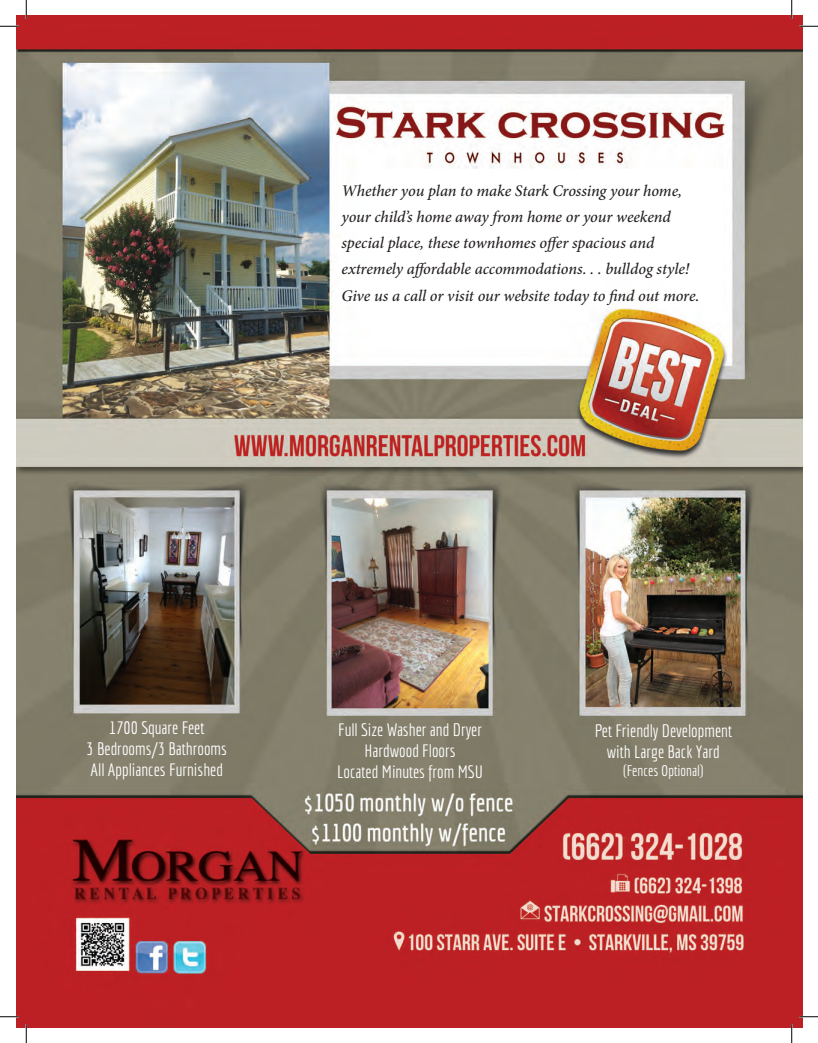
<style>
.page{position:relative;width:818px;height:1043px;background:#fff}
.page>*{position:absolute;margin:0;border:0;box-sizing:border-box;transform-origin:0 0}
.t1{font:17.5px "Economica";color:#fff}
.t2{font:italic 500 16.25px/26.2px "Minion Pro";letter-spacing:-.005em;color:#231f20}
.t3{font:15px "Economica";color:#fff}
</style>
<div class="page">
<img style="left:16px;top:15px;width:786px;height:1012px">
<svg style="left:0;top:25px;width:19px;height:2px"></svg>
<svg style="left:799px;top:25px;width:19px;height:2px"></svg>
<svg style="left:0;top:1015px;width:19px;height:2px"></svg>
<svg style="left:799px;top:1015px;width:19px;height:2px"></svg>
<svg style="left:25px;top:0;width:2px;height:19px"></svg>
<svg style="left:25px;top:1024px;width:2px;height:18px"></svg>
<svg style="left:790px;top:0;width:2px;height:19px"></svg>
<svg style="left:790px;top:1024px;width:2px;height:18px"></svg>
<p class="t2" style="left:341px;top:177px;width:342px">Whether you plan to make Stark Crossing your home,</p>
<p class="t2" style="left:341px;top:203px;width:331px">your child’s home away from home or your weekend</p>
<p class="t2" style="left:341px;top:230px;width:314px">special place, these townhomes offer spacious and</p>
<p class="t2" style="left:341px;top:256px;width:359px">extremely affordable accommodations. . . bulldog style!<br>Give us a call or visit our website today to find out more.</p>
<p class="t1" style="left:109px;top:718px;width:97px">1700 Square Feet</p>
<p class="t1" style="left:87px;top:739px;width:142px">3 Bedrooms/3 Bathrooms</p>
<p class="t1" style="left:91px;top:760px;width:134px">All Appliances Furnished</p>
<p class="t1" style="left:338px;top:719px;width:145px">Full Size Washer and Dryer</p>
<p class="t1" style="left:364px;top:740px;width:92px">Hardwood Floors</p>
<p class="t1" style="left:337px;top:761px;width:147px">Located Minutes from MSU</p>
<p class="t1" style="left:594px;top:720px;width:139px">Pet Friendly Development</p>
<p class="t1" style="left:607px;top:741px;width:114px">with Large Back Yard</p>
<p class="t3" style="left:623px;top:762px;width:82px">(Fences Optional)</p>
</div>
